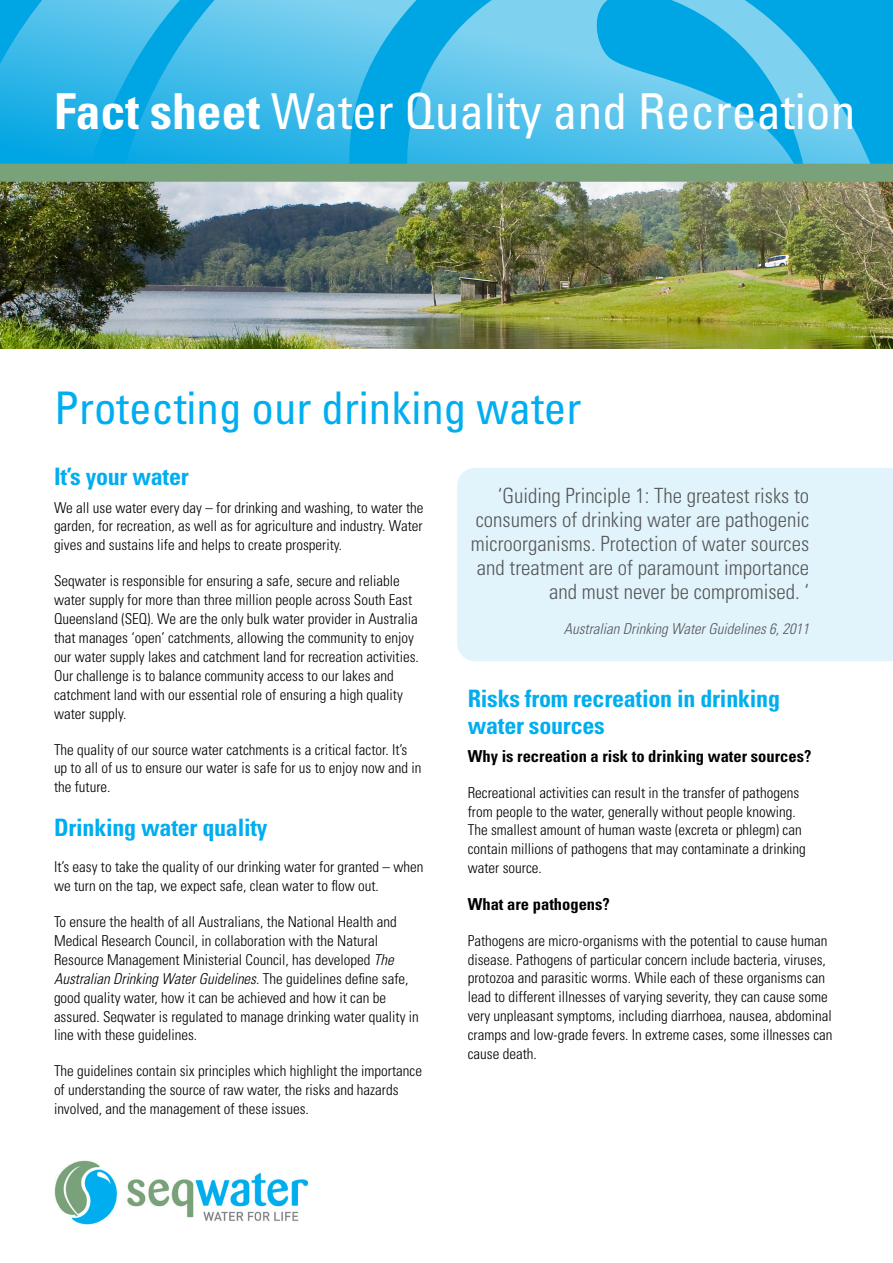
<style>
.page{position:relative;width:893px;height:1263px;background:#fff}
.page>*{position:absolute;margin:0;border:0;box-sizing:border-box;transform-origin:0 0}
.t1{font:condensed 49.5px "Univers LT Std";color:#fff}
.t2{font:condensed 45px "Univers LT Std";color:#00aeef}
.Heading_2{font:700 condensed 24px/27px "Univers LT Std";letter-spacing:-.01em;color:#00aeef}
.Body{font:700 condensed 24px "Univers LT Std";letter-spacing:-.01em;color:#00aeef}
.Heading_3{font:300 condensed 21px/24px "Univers LT Std";color:#57585a;text-align:right}
.Heading_4{font:700 condensed 16.5px "Univers LT Std";color:#000}
.Body-2{font:300 condensed 15px/18.9px "Univers LT Std";color:#000}
.t3{font:italic 300 condensed 15px "Univers LT Std";color:#57585a}
.s1{font-weight:700}
.s2{font-style:italic}
</style>
<div class="page">
<div style="left:457px;top:468px;width:436px;height:193px;background:#e1f4fc"></div>
<img style="left:54px;top:1160px;width:253px;height:65px">
<img style="left:0;top:0;width:893px;height:349px">
<div style="left:0;top:164px;width:893px;height:18px;background:#7aa27a"></div>
<p class="t1" style="left:54px;top:80px;width:803px"><span class="s1">Fact sheet</span> Water Quality and Recreation</p>
<p class="t2" style="left:54px;top:380px;width:529px">Protecting our drinking water</p>
<p class="Heading_2" style="left:54px;top:463px;width:136px">It’s your water</p>
<p class="Body-2" style="left:54px;top:498px;width:371px;text-align:justify">We all use water every day – for drinking and washing, to water the garden, for recreation, as well as for agriculture and industry. Water gives and sustains life and helps to create prosperity.</p>
<p class="Body-2" style="left:54px;top:571px;width:366px">Seqwater is responsible for ensuring a safe, secure and reliable water supply for more than three million people across South East Queensland (SEQ). We are the only bulk water provider in Australia that manages ‘open’ catchments, allowing the community to enjoy our water supply lakes and catchment land for recreation activities.<br>Our challenge is to balance community access to our lakes and catchment land with our essential role of ensuring a high quality water supply.</p>
<p class="Body-2" style="left:54px;top:740px;width:369px">The quality of our source water catchments is a critical factor. It’s up to all of us to ensure our water is safe for us to enjoy now and in the future.</p>
<p class="Body" style="left:54px;top:813px;width:215px">Drinking water quality</p>
<p class="Body-2" style="left:54px;top:857px;width:371px">It’s easy to take the quality of our drinking water for granted – when we turn on the tap, we expect safe, clean water to flow out.</p>
<p class="Body-2" style="left:54px;top:912px;width:366px">To ensure the health of all Australians, the National Health and Medical Research Council, in collaboration with the Natural Resource Management Ministerial Council, has developed <span class="s2">The Australian Drinking Water Guidelines</span>. The guidelines define safe, good quality water, how it can be achieved and how it can be assured. Seqwater is regulated to manage drinking water quality in line with these guidelines.</p>
<p class="Body-2" style="left:54px;top:1062px;width:370px">The guidelines contain six principles which highlight the importance of understanding the source of raw water, the risks and hazards involved, and the management of these issues.</p>
<p class="Heading_3" style="left:471px;top:484px;width:340px">‘Guiding Principle 1: The greatest risks to consumers of drinking water are pathogenic microorganisms. Protection of water sources and treatment are of paramount importance and must never be compromised. ‘</p>
<p class="t3" style="left:564px;top:620px;width:247px">Australian Drinking Water Guidelines 6, 2011</p>
<p class="Heading_2" style="left:468px;top:684px;width:314px">Risks from recreation in drinking water sources</p>
<p class="Heading_4" style="left:468px;top:746px;width:345px">Why is recreation a risk to drinking water sources?</p>
<p class="Body-2" style="left:468px;top:783px;width:340px">Recreational activities can result in the transfer of pathogens from people to the water, generally without people knowing.<br>The smallest amount of human waste (excreta or phlegm) can contain millions of pathogens that may contaminate a drinking water source.</p>
<p class="Heading_4" style="left:468px;top:894px;width:144px">What are pathogens?</p>
<p class="Body-2" style="left:468px;top:931px;width:366px">Pathogens are micro-organisms with the potential to cause human disease. Pathogens of particular concern include bacteria, viruses, protozoa and parasitic worms. While each of these organisms can lead to different illnesses of varying severity, they can cause some very unpleasant symptoms, including diarrhoea, nausea, abdominal cramps and low-grade fevers. In extreme cases, some illnesses can cause death.</p>
</div>
